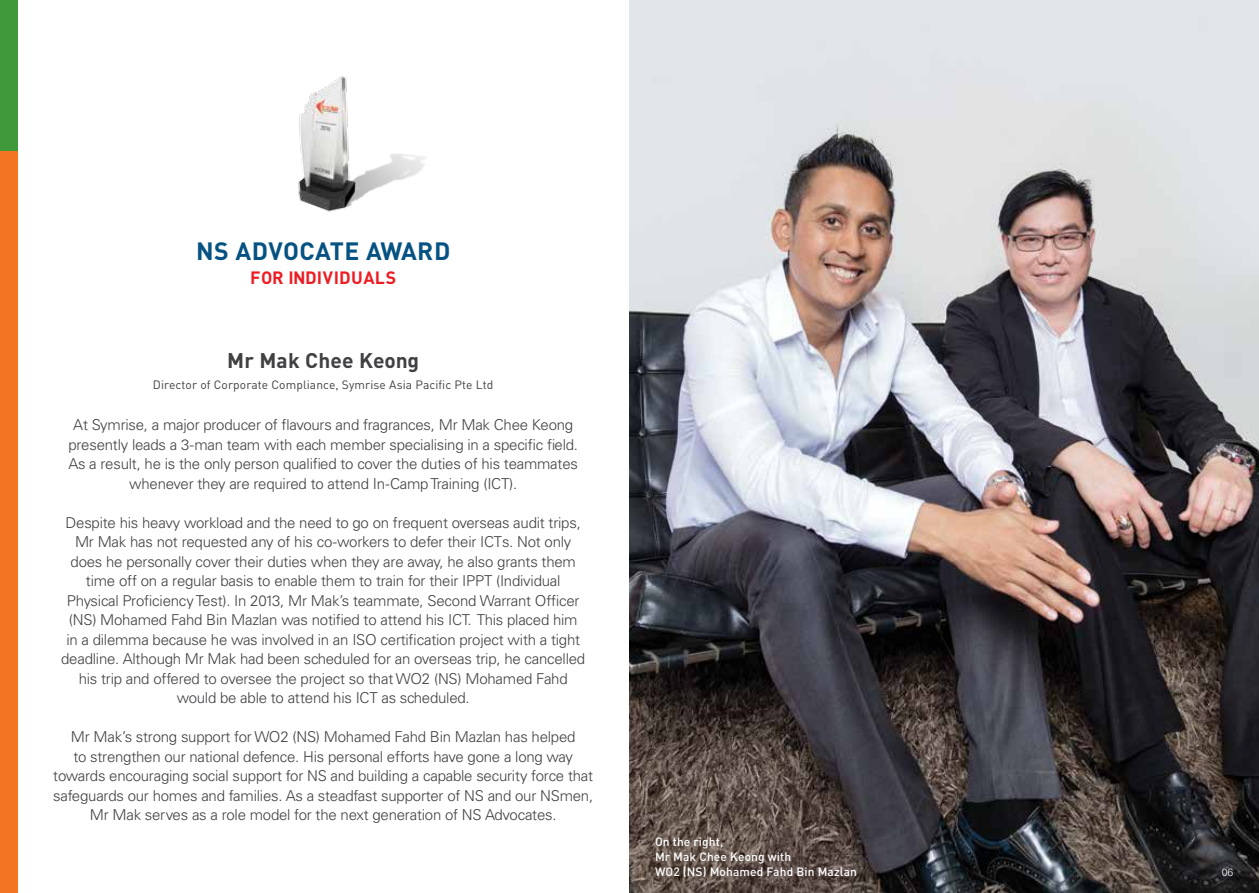
<style>
.page{position:relative;width:1259px;height:893px;background:#fff}
.page>*{position:absolute;margin:0;border:0;box-sizing:border-box;transform-origin:0 0}
.t1{font:700 24.75px "DIN";letter-spacing:.015em;color:#065282}
.t2{font:700 21px "DIN";letter-spacing:.01em;color:#414042}
.t3{font:700 17.55px "DIN";letter-spacing:.02em;color:#ed1d24}
.t4{font:300 15px/19.5px "Univers LT Std";letter-spacing:-.015em;color:#414042;text-align:center}
.t5{font:500 12px/15px "DIN";letter-spacing:.01em;color:#fff}
.t6{font:12px "DIN";letter-spacing:.01em;color:#414042}
.t7{font:300 10.5px "Univers LT Std";color:#fff}
</style>
<div class="page">
<img style="left:629px;top:0;width:630px;height:893px">
<div style="left:0;top:0;width:17px;height:893px;background:#f47521"></div>
<div style="left:0;top:0;width:17px;height:150px;background:#409a3c"></div>
<img style="left:298px;top:76px;width:128px;height:136px">
<h1 class="t1" style="left:196px;top:235px;width:256px">NS ADVOCATE AWARD</h1>
<p class="t3" style="left:250px;top:266px;width:147px">FOR INDIVIDUALS</p>
<h2 class="t2" style="left:227px;top:347px;width:193px">Mr Mak Chee Keong</h2>
<p class="t6" style="left:153px;top:378px;width:342px">Director of Corporate Compliance, Symrise Asia Pacific Pte Ltd</p>
<p class="t4" style="left:68px;top:415px;width:511px">At Symrise, a major producer of flavours and fragrances, Mr Mak Chee Keong presently leads a 3-man team with each member specialising in a specific field.<br>As a result, he is the only person qualified to cover the duties of his teammates whenever they are required to attend In-Camp Training (ICT).</p>
<p class="t4" style="left:61px;top:512px;width:525px">Despite his heavy workload and the need to go on frequent overseas audit trips, Mr Mak has not requested any of his co-workers to defer their ICTs. Not only does he personally cover their duties when they are away, he also grants them time off on a regular basis to enable them to train for their IPPT (Individual Physical Proficiency Test). In 2013, Mr Mak’s teammate, Second Warrant Officer (NS) Mohamed Fahd Bin Mazlan was notified to attend his ICT. This placed him<br>in a dilemma because he was involved in an ISO certification project with a tight deadline. Although Mr Mak had been scheduled for an overseas trip, he cancelled his trip and offered to oversee the project so that WO2 (NS) Mohamed Fahd would be able to attend his ICT as scheduled.</p>
<p class="t4" style="left:53px;top:727px;width:541px">Mr Mak’s strong support for WO2 (NS) Mohamed Fahd Bin Mazlan has helped<br>to strengthen our national defence. His personal efforts have gone a long way towards encouraging social support for NS and building a capable security force that safeguards our homes and families. As a steadfast supporter of NS and our NSmen, Mr Mak serves as a role model for the next generation of NS Advocates.</p>
<p class="t5" style="left:655px;top:833px;width:203px">On the right,<br>Mr Mak Chee Keong with<br>WO2 (NS) Mohamed Fahd Bin Mazlan</p>
<p class="t7" style="left:1221px;top:865px;width:13px">06</p>
</div>
